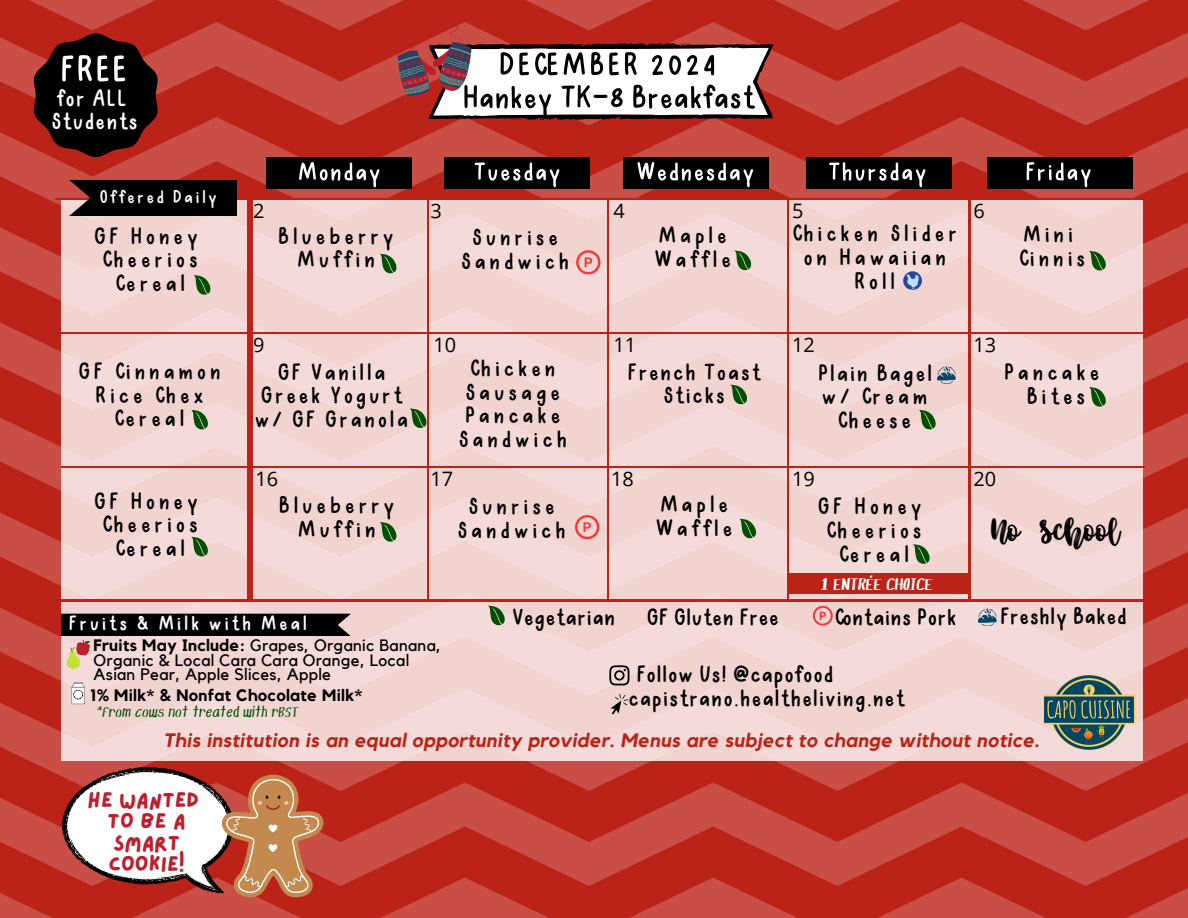
<style>
.page{position:relative;width:1188px;height:918px;background:#fff}
.page>*{position:absolute;margin:0;border:0;box-sizing:border-box;transform-origin:0 0}
.t1{font:75.15px "Better Together Spaced";color:#fff}
.t2{font:66px "Better Together Spaced";letter-spacing:-.135em;color:#000}
.t3{font:66px "Better Together Spaced";letter-spacing:-.095em;color:#000}
.t4{font:52.05px "Better Together Spaced";letter-spacing:-.115em;color:#fff}
.t5{font:48px "Better Together Spaced";letter-spacing:-.065em;color:#000}
.t6{font:48px "Better Together Spaced";letter-spacing:-.13em;color:#000}
.t7{font:48px "Better Together Spaced";letter-spacing:-.09em;color:#000}
.t8{font:48px "Better Together Spaced";letter-spacing:-.12em;color:#000}
.t9{font:48px "Better Together Spaced";letter-spacing:-.125em;color:#000}
.t10{font:48px "Better Together Spaced";letter-spacing:-.115em;color:#fff}
.t11{font:48px "Better Together Spaced";letter-spacing:-.105em;color:#000}
.t12{font:48px "Better Together Spaced";letter-spacing:-.1em;color:#000}
.t13{font:42px "Better Together Spaced";letter-spacing:-.075em;color:#fff}
.t14{font:40.5px "Better Together Script";color:#000}
.t15{font:37.35px "Better Together Spaced";letter-spacing:-.075em;color:#fff}
.t16{font:21.45px/21.3px "Lazydog";color:#be1e2d;text-align:center}
.t17{font:19.95px "Open Sans";color:#000}
.t18{font:italic 700 19.5px "Kollektif";letter-spacing:.02em;color:#bc2318}
.t19{font:italic 700 18px "Story";color:#fff}
.t20{font:16.5px/14.7px "Kollektif";letter-spacing:.02em;color:#000}
.t21{font:700 16.5px "Kollektif";letter-spacing:.02em;color:#000}
.t22{font:italic 15px "Story";color:#015001}
.s1{font-weight:700}
</style>
<div class="page">
<img style="left:0;top:0;width:1188px;height:918px">
<div style="left:444px;top:157px;width:146px;height:32px;background:#000"></div>
<div style="left:806px;top:157px;width:145px;height:32px;background:#000"></div>
<div style="left:623px;top:157px;width:145px;height:32px;background:#000"></div>
<div style="left:987px;top:157px;width:146px;height:32px;background:#000"></div>
<div style="left:267px;top:157px;width:145px;height:32px;background:#000"></div>
<svg style="left:34px;top:33px;width:124px;height:124px;background:#2d0a07"></svg>
<div style="left:61px;top:199px;width:1081px;height:561px;background:#f1d3d0"></div>
<div style="left:247px;top:199px;width:5px;height:402px;background:#bc2318"></div>
<hr style="left:427px;top:199px;width:2px;height:402px;background:#bc2318">
<hr style="left:607px;top:199px;width:2px;height:402px;background:#bc2318">
<hr style="left:969px;top:199px;width:1px;height:402px;background:#bc2318">
<hr style="left:787px;top:199px;width:2px;height:402px;background:#bc2318">
<hr style="left:55px;top:198px;width:1090px;height:2px;background:#bc2318">
<hr style="left:61px;top:332px;width:1084px;height:2px;background:#bc2318">
<hr style="left:61px;top:466px;width:1084px;height:2px;background:#bc2318">
<svg style="left:380px;top:253px;width:17px;height:21px"></svg>
<svg style="left:72px;top:682px;width:13px;height:22px"></svg>
<svg style="left:194px;top:275px;width:17px;height:20px"></svg>
<svg style="left:191px;top:410px;width:17px;height:20px"></svg>
<svg style="left:813px;top:606px;width:20px;height:20px"></svg>
<svg style="left:488px;top:605px;width:17px;height:21px"></svg>
<hr style="left:60px;top:600px;width:1083px;height:1px;background:#bc2318">
<svg style="left:380px;top:522px;width:17px;height:20px"></svg>
<svg style="left:734px;top:250px;width:18px;height:21px"></svg>
<svg style="left:1089px;top:251px;width:17px;height:20px"></svg>
<svg style="left:410px;top:408px;width:17px;height:20px"></svg>
<svg style="left:576px;top:250px;width:24px;height:24px"></svg>
<svg style="left:730px;top:384px;width:17px;height:21px"></svg>
<svg style="left:1089px;top:387px;width:17px;height:20px"></svg>
<svg style="left:191px;top:536px;width:17px;height:21px"></svg>
<svg style="left:739px;top:518px;width:18px;height:21px"></svg>
<svg style="left:61px;top:614px;width:290px;height:55px"></svg>
<div style="left:69px;top:180px;width:168px;height:36px;background:#000"></div>
<svg style="left:398px;top:20px;width:376px;height:100px"></svg>
<svg style="left:903px;top:271px;width:19px;height:19px"></svg>
<svg style="left:906px;top:274px;width:13px;height:16px"></svg>
<svg style="left:937px;top:366px;width:19px;height:18px"></svg>
<svg style="left:919px;top:409px;width:17px;height:21px"></svg>
<svg style="left:575px;top:515px;width:24px;height:24px"></svg>
<svg style="left:611px;top:694px;width:17px;height:20px"></svg>
<svg style="left:609px;top:665px;width:20px;height:20px"></svg>
<svg style="left:978px;top:608px;width:19px;height:18px"></svg>
<svg style="left:913px;top:544px;width:17px;height:20px"></svg>
<div style="left:789px;top:574px;width:180px;height:20px;background:#bc2318"></div>
<img style="left:1043px;top:674px;width:93px;height:77px">
<svg style="left:62px;top:767px;width:262px;height:130px"></svg>
<p class="t1" style="left:62px;top:25px;width:79px">FREE</p>
<p class="t10" style="left:58px;top:70px;width:78px">forALL</p>
<p class="t10" style="left:52px;top:93px;width:95px">Students</p>
<p class="t15" style="left:100px;top:175px;width:124px">Offered Daily</p>
<p class="t5" style="left:95px;top:208px;width:112px">GF Honey</p>
<p class="t5" style="left:104px;top:231px;width:104px">Cheerios</p>
<p class="t5" style="left:116px;top:255px;width:78px">Cereal</p>
<h2 class="t5" style="left:79px;top:343px;width:151px">GF Cinnamon</h2>
<h2 class="t5" style="left:97px;top:367px;width:117px">Rice Chex</h2>
<h2 class="t5" style="left:116px;top:390px;width:78px">Cereal</h2>
<p class="t5" style="left:95px;top:473px;width:112px">GF Honey</p>
<p class="t5" style="left:104px;top:496px;width:104px">Cheerios</p>
<p class="t5" style="left:116px;top:520px;width:78px">Cereal</p>
<h3 class="t3" style="left:500px;top:26px;width:228px">DECEMBER2024</h3>
<h3 class="t2" style="left:464px;top:58px;width:303px">HankeyTK-8Breakfast</h3>
<p class="t4" style="left:299px;top:141px;width:92px">Monday</p>
<h2 class="t4" style="left:475px;top:141px;width:96px">Tuesday</h2>
<p class="t4" style="left:637px;top:141px;width:127px">Wednesday</p>
<h2 class="t4" style="left:829px;top:141px;width:108px">Thursday</h2>
<p class="t4" style="left:1026px;top:141px;width:75px">Friday</p>
<p class="t17" style="left:253px;top:197px;width:13px">2</p>
<p class="t17" style="left:431px;top:197px;width:13px">3</p>
<p class="t17" style="left:613px;top:197px;width:13px">4</p>
<h2 class="t5" style="left:279px;top:208px;width:124px">Blueberry</h2>
<h2 class="t5" style="left:298px;top:231px;width:86px">Muffin</h2>
<h2 class="t5" style="left:473px;top:209px;width:95px">Sunrise</h2>
<h2 class="t5" style="left:462px;top:233px;width:117px">Sandwich</h2>
<h2 class="t5" style="left:660px;top:207px;width:77px">Maple</h2>
<h2 class="t5" style="left:655px;top:231px;width:85px">Waffle</h2>
<h2 class="t17" style="left:792px;top:197px;width:13px">5</h2>
<p class="t5" style="left:794px;top:205px;width:173px">Chicken Slider</p>
<p class="t5" style="left:804px;top:229px;width:151px">on Hawaiian</p>
<p class="t5" style="left:855px;top:253px;width:49px">Roll</p>
<p class="t17" style="left:974px;top:197px;width:13px">6</p>
<h4 class="t5" style="left:1024px;top:206px;width:58px">Mini</h4>
<h4 class="t5" style="left:1020px;top:230px;width:75px">Cinnis</h4>
<p class="t17" style="left:253px;top:331px;width:13px">9</p>
<h2 class="t7" style="left:279px;top:344px;width:116px">GFVanilla</h2>
<h2 class="t7" style="left:262px;top:367px;width:150px">GreekYogurt</h2>
<h2 class="t7" style="left:256px;top:391px;width:162px">w/GFGranola</h2>
<h2 class="t17" style="left:433px;top:331px;width:24px">10</h2>
<p class="t17" style="left:613px;top:331px;width:24px">11</p>
<h2 class="t5" style="left:471px;top:340px;width:94px">Chicken</h2>
<h2 class="t5" style="left:467px;top:364px;width:103px">Sausage</h2>
<h2 class="t5" style="left:466px;top:387px;width:104px">Pancake</h2>
<h2 class="t5" style="left:460px;top:411px;width:117px">Sandwich</h2>
<h1 class="t11" style="left:629px;top:344px;width:141px">FrenchToast</h1>
<h1 class="t5" style="left:664px;top:367px;width:70px">Sticks</h1>
<p class="t17" style="left:792px;top:331px;width:24px">12</p>
<p class="t12" style="left:819px;top:345px;width:122px">PlainBagel</p>
<p class="t5" style="left:823px;top:368px;width:114px">w/ Cream</p>
<p class="t5" style="left:839px;top:392px;width:82px">Cheese</p>
<h2 class="t17" style="left:255px;top:465px;width:24px">16</h2>
<p class="t17" style="left:431px;top:465px;width:24px">17</p>
<p class="t17" style="left:611px;top:465px;width:24px">18</p>
<h2 class="t17" style="left:792px;top:465px;width:24px">19</h2>
<p class="t5" style="left:280px;top:477px;width:124px">Blueberry</p>
<p class="t5" style="left:299px;top:501px;width:86px">Muffin</p>
<p class="t5" style="left:470px;top:478px;width:95px">Sunrise</p>
<p class="t5" style="left:459px;top:502px;width:117px">Sandwich</p>
<p class="t5" style="left:661px;top:476px;width:77px">Maple</p>
<p class="t5" style="left:657px;top:500px;width:85px">Waffle</p>
<p class="t5" style="left:819px;top:478px;width:112px">GF Honey</p>
<p class="t5" style="left:827px;top:502px;width:104px">Cheerios</p>
<p class="t5" style="left:840px;top:526px;width:78px">Cereal</p>
<h2 class="t19" style="left:823px;top:572px;width:113px">1 ENTRÉE CHOICE</h2>
<p class="t17" style="left:974px;top:331px;width:24px">13</p>
<p class="t5" style="left:1005px;top:344px;width:104px">Pancake</p>
<p class="t5" style="left:1028px;top:368px;width:67px">Bites</p>
<p class="t17" style="left:974px;top:465px;width:24px">20</p>
<h2 class="t14" style="left:991px;top:513px;width:130px">No School</h2>
<h2 class="t13" style="left:70px;top:599px;width:246px">Fruits &amp; Milk with Meal</h2>
<h2 class="t6" style="left:513px;top:589px;width:111px">Vegetarian</h2>
<p class="t6" style="left:648px;top:589px;width:140px">GFGlutenFree</p>
<h2 class="t6" style="left:836px;top:589px;width:130px">ContainsPork</h2>
<h2 class="t6" style="left:1002px;top:588px;width:135px">FreshlyBaked</h2>
<p class="t20" style="left:94px;top:638px;width:349px"><span class="s1">Fruits May Include:</span> Grapes, Organic Banana,<br>Organic &amp; Local Cara Cara Orange, Local<br>Asian Pear, Apple Slices, Apple</p>
<p class="t9" style="left:638px;top:646px;width:205px">FolowUs!@capofood</p>
<p class="t8" style="left:629px;top:670px;width:285px">capistrano.healtheliving.net</p>
<p class="t18" style="left:164px;top:731px;width:877px">This institution is an equal opportunity provider. Menus are subject to change without notice.</p>
<p class="t21" style="left:90px;top:688px;width:274px">1% Milk* &amp; Nonfat Chocolate Milk*</p>
<h2 class="t22" style="left:98px;top:702px;width:203px">*from cows not treated with rBST</h2>
<h2 class="t16" style="left:88px;top:790px;width:113px">HE WANTED<br>TO BE A<br>SMART<br>COOKIE!</h2>
</div>
